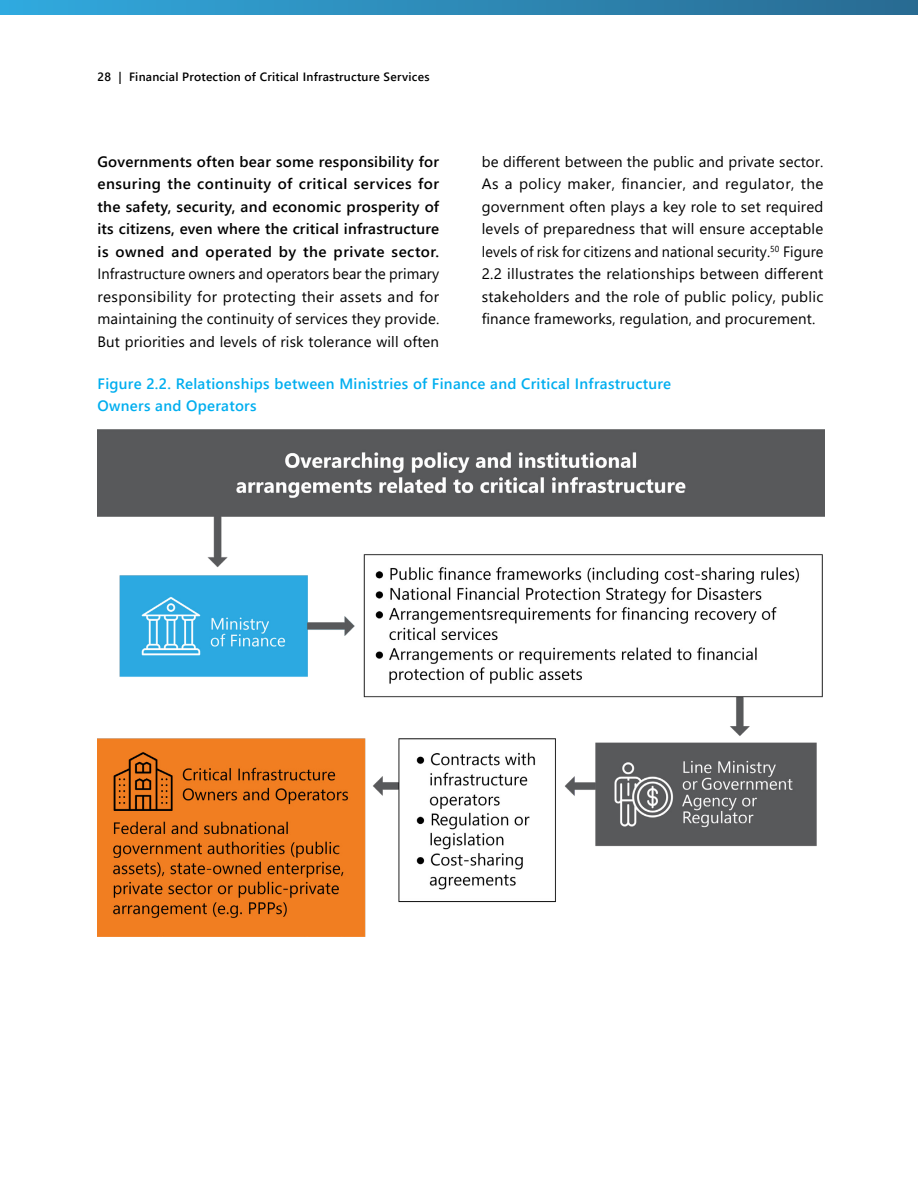
<style>
.page{position:relative;width:918px;height:1188px;background:#fff}
.page>*{position:absolute;margin:0;border:0;box-sizing:border-box;transform-origin:0 0}
.t1{font:15px/22.5px "Segoe UI";letter-spacing:.01em;color:#000;text-align:justify}
.t2{font:600 15px/22.5px "Segoe UI";letter-spacing:.035em;color:#000;text-align:justify}
.t3{font:600 15px/22.5px "Segoe UI";letter-spacing:.02em;color:#00aeef}
.t4{font:600 12px "Segoe UI";letter-spacing:.02em;color:#000}
</style>
<div class="page">
<img style="left:98px;top:429px;width:726px;height:508px">
<svg style="left:0;top:0;width:918px;height:15px;background:#2d8ab7"></svg>
<p class="t4" style="left:98px;top:65px;width:334px">28 | Financial Protection of Critical Infrastructure Services</p>
<p class="t2" style="left:98px;top:149px;width:343px">Governments often bear some responsibility for ensuring the continuity of critical services for the safety, security, and economic prosperity of its citizens, even where the critical infrastructure is owned and operated by the private sector.</p>
<p class="t1" style="left:98px;top:262px;width:343px">Infrastructure owners and operators bear the primary responsibility for protecting their assets and for maintaining the continuity of services they provide.<br>But priorities and levels of risk tolerance will often</p>
<p class="t1" style="left:482px;top:149px;width:343px">be different between the public and private sector.<br>As a policy maker, financier, and regulator, the government often plays a key role to set required levels of preparedness that will ensure acceptable levels of risk for citizens and national security.<sup>50</sup> Figure 2.2 illustrates the relationships between different stakeholders and the role of public policy, public finance frameworks, regulation, and procurement.</p>
<p class="t3" style="left:98px;top:371px;width:575px">Figure 2.2. Relationships between Ministries of Finance and Critical Infrastructure<br>Owners and Operators</p>
</div>
